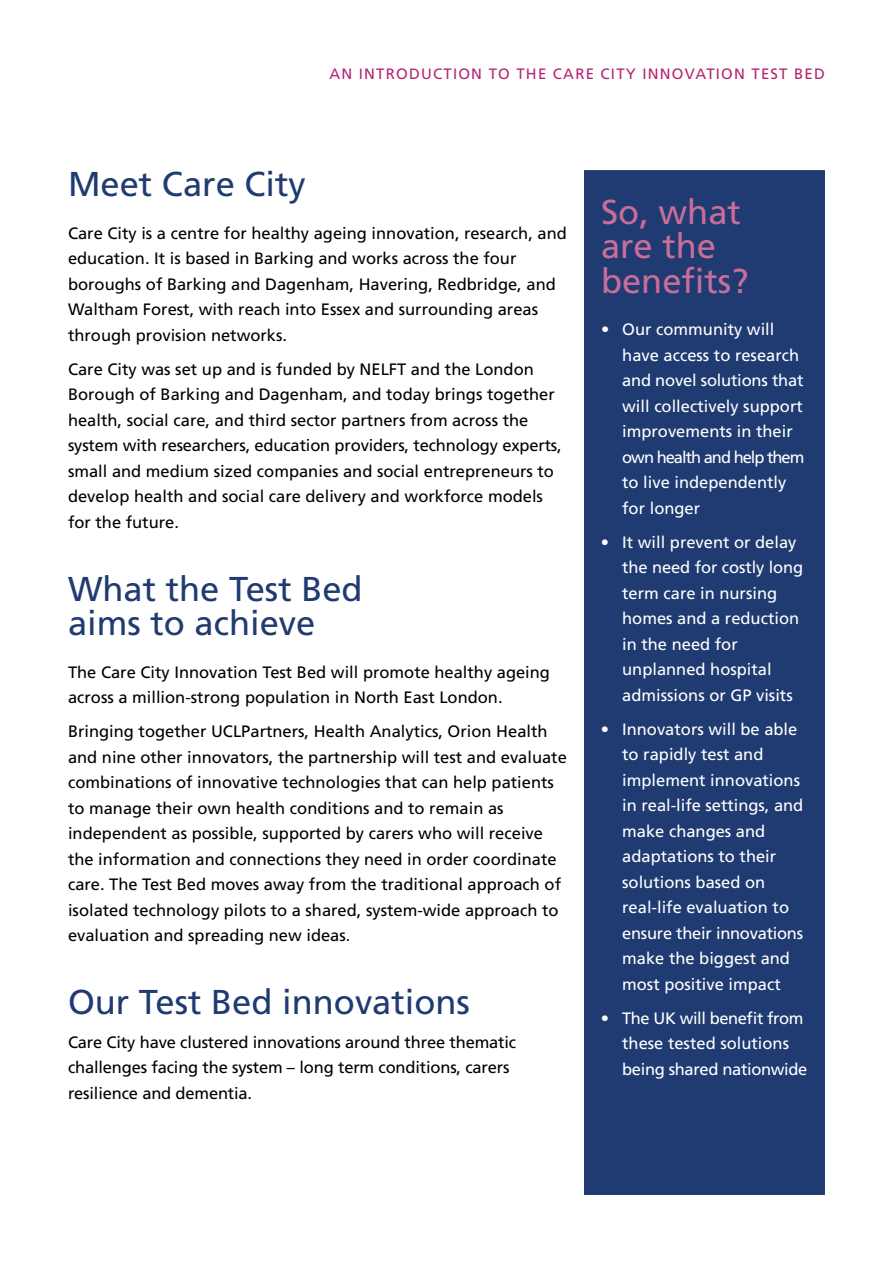
<style>
.page{position:relative;width:893px;height:1263px;background:#fff}
.page>*{position:absolute;margin:0;border:0;box-sizing:border-box;transform-origin:0 0}
.t1{font:34.5px/34.5px "Frutiger";color:#1f3b71}
.t2{font:34.5px/34.5px "Frutiger";color:#c96d9a}
.t3{font:16.5px/25.5px "Frutiger";color:#000}
.t4{font:16.5px/25.5px "Frutiger";color:#fff}
.t5{font:16.5px/25.5px "Frutiger";letter-spacing:-.02em;color:#fff}
.t6{font:15px "Frutiger";letter-spacing:.08em;color:#b52473}
</style>
<div class="page">
<div style="left:584px;top:170px;width:241px;height:1025px;background:#1f3b71"></div>
<p class="t6" style="left:329px;top:64px;width:497px">AN INTRODUCTION TO THE CARE CITY INNOVATION TEST BED</p>
<h1 class="t1" style="left:68px;top:167px;width:239px">Meet Care City</h1>
<p class="t3" style="left:68px;top:220px;width:500px">Care City is a centre for healthy ageing innovation, research, and education. It is based in Barking and works across the four boroughs of Barking and Dagenham, Havering, Redbridge, and Waltham Forest, with reach into Essex and surrounding areas through provision networks.</p>
<p class="t3" style="left:68px;top:356px;width:495px">Care City was set up and is funded by NELFT and the London Borough of Barking and Dagenham, and today brings together health, social care, and third sector partners from across the system with researchers, education providers, technology experts, small and medium sized companies and social entrepreneurs to develop health and social care delivery and workforce models for the future.</p>
<h1 class="t1" style="left:68px;top:571px;width:296px">What the Test Bed aims to achieve</h1>
<p class="t3" style="left:68px;top:659px;width:483px">The Care City Innovation Test Bed will promote healthy ageing across a million-strong population in North East London.</p>
<p class="t3" style="left:68px;top:718px;width:500px">Bringing together UCLPartners, Health Analytics, Orion Health and nine other innovators, the partnership will test and evaluate combinations of innovative technologies that can help patients to manage their own health conditions and to remain as independent as possible, supported by carers who will receive the information and connections they need in order coordinate care. The Test Bed moves away from the traditional approach of isolated technology pilots to a shared, system-wide approach to evaluation and spreading new ideas.</p>
<h1 class="t1" style="left:68px;top:984px;width:403px">Our Test Bed innovations</h1>
<p class="t3" style="left:68px;top:1029px;width:450px">Care City have clustered innovations around three thematic challenges facing the system – long term conditions, carers resilience and dementia.</p>
<h1 class="t2" style="left:601px;top:194px;width:149px">So, what are the benefits?</h1>
<p class="t4" style="left:622px;top:317px;width:184px;text-indent:-21px">• Our community will have access to research and novel solutions that will collectively support improvements in their own health and help them to live independently for longer</p>
<p class="t4" style="left:622px;top:529px;width:183px;text-indent:-21px">• It will prevent or delay the need for costly long term care in nursing homes and a reduction in the need for unplanned hospital admissions or GP visits</p>
<p class="t4" style="left:622px;top:716px;width:183px;text-indent:-21px">• Innovators will be able to rapidly test and implement innovations in real-life settings, and make changes and adaptations to their solutions based on real-life evaluation to ensure their innovations make the biggest and most positive impact</p>
<p class="t5" style="left:622px;top:1005px;width:187px;text-indent:-21px">• The UK will benefit from these tested solutions being shared nationwide</p>
</div>
